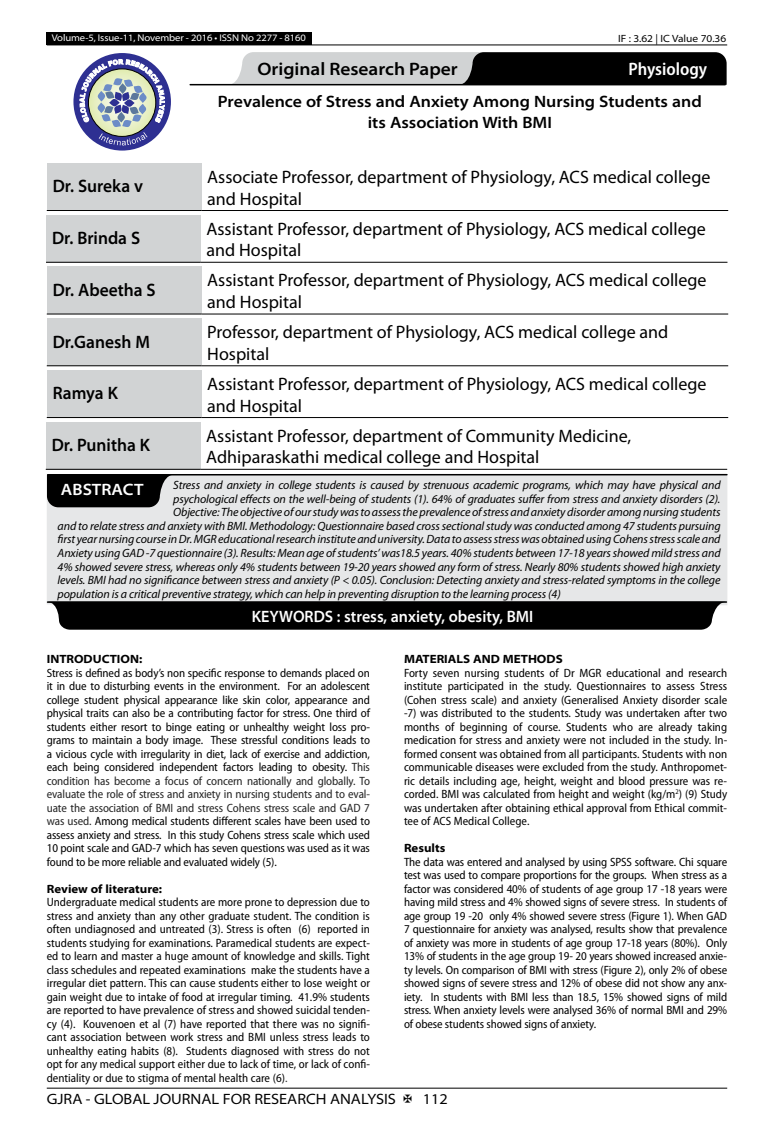
<style>
.page{position:relative;width:774px;height:1136px;background:#fff}
.page>*{position:absolute;margin:0;border:0;box-sizing:border-box;transform-origin:0 0}
.t1{font:18px/21.6px "Myriad Pro";color:#000}
.t2{font:600 semi-expanded 18px "Myriad Pro";color:#000;scale:.9 1}
.t3{font:600 semi-expanded 18px "Myriad Pro";color:#000}
.t4{font:600 semi-condensed 18px "Myriad Pro";color:#fff}
.t5{font:600 semi-expanded 16.5px/21.5px "Myriad Pro";color:#000;text-align:center}
.t6{font:600 semi-expanded 16.5px "Myriad Pro";color:#fff;scale:.9 1}
.t7{font:600 semi-expanded 16.5px "Myriad Pro";color:#fff}
.t8{font:semi-expanded 15px "Myriad Pro";color:#000}
.t9{font:semi-condensed 12px/13.5px "Myriad Pro";letter-spacing:-.01em;color:#000;text-align:justify}
.t10{font:italic 12px "Myriad Pro";letter-spacing:-.01em;color:#000}
.t11{font:700 semi-expanded 12px "Myriad Pro";color:#000}
.t12{font:semi-expanded 10.5px "Myriad Pro";color:#000}
.t13{font:semi-expanded 9.75px "Myriad Pro";letter-spacing:-.01em;color:#fff}
.s1{color:#252525}
.s2{color:#333}
</style>
<div class="page">
<hr style="left:47px;top:1087px;width:680px;height:1px;background:#000">
<div style="left:47px;top:32px;width:265px;height:13px;background:#000"></div>
<hr style="left:47px;top:45px;width:680px;height:1px;background:#000">
<svg style="left:229px;top:52px;width:498px;height:33px;background:#686969"></svg>
<div style="left:73px;top:53px;width:98px;height:97px;background:#2e3092;border-radius:50%"></div>
<svg style="left:80px;top:59px;width:85px;height:86px"></svg>
<div style="left:47px;top:163px;width:154px;height:47px;background:#d1d3d4"></div>
<hr style="left:47px;top:210px;width:154px;height:1px;background:#000">
<hr style="left:201px;top:210px;width:527px;height:1px;background:#000">
<div style="left:46px;top:215px;width:155px;height:47px;background:#d1d3d4"></div>
<hr style="left:46px;top:262px;width:155px;height:1px;background:#000">
<hr style="left:201px;top:262px;width:526px;height:1px;background:#000">
<div style="left:47px;top:267px;width:154px;height:47px;background:#d1d3d4"></div>
<hr style="left:47px;top:313px;width:154px;height:1px;background:#000">
<hr style="left:201px;top:313px;width:527px;height:1px;background:#000">
<div style="left:47px;top:318px;width:154px;height:48px;background:#d1d3d4"></div>
<hr style="left:47px;top:365px;width:154px;height:1px;background:#000">
<hr style="left:201px;top:365px;width:527px;height:1px;background:#000">
<div style="left:47px;top:370px;width:154px;height:47px;background:#d1d3d4"></div>
<hr style="left:47px;top:417px;width:154px;height:1px;background:#000">
<hr style="left:201px;top:417px;width:527px;height:1px;background:#000">
<div style="left:46px;top:422px;width:154px;height:47px;background:#d1d3d4"></div>
<hr style="left:46px;top:469px;width:154px;height:1px;background:#000">
<hr style="left:200px;top:469px;width:527px;height:1px;background:#000">
<div style="left:47px;top:475px;width:680px;height:130px;background:#e6e7e8"></div>
<hr style="left:48px;top:474px;width:679px;height:1px;background:#000">
<svg style="left:47px;top:474px;width:126px;height:33px;background:#161616"></svg>
<div style="left:47px;top:601px;width:679px;height:28px;background:#000"></div>
<hr style="left:190px;top:84px;width:535px;height:1px;background:#000">
<p class="t13" style="left:52px;top:32px;width:256px">Volume-5, Issue-11, November - 2016 • ISSN No 2277 - 8160</p>
<p class="t12" style="left:618px;top:32px;width:110px">IF : 3.62 | IC Value 70.36</p>
<h1 class="t3" style="left:257px;top:59px;width:202px">Original Research Paper</h1>
<h1 class="t4" style="left:628px;top:59px;width:80px">Physiology</h1>
<h2 class="t5" style="left:218px;top:91px;width:485px">Prevalence of Stress and Anxiety Among Nursing Students and its Association With BMI</h2>
<h1 class="t2" style="left:53px;top:176px;width:102px">Dr. Sureka v</h1>
<h1 class="t1" style="left:207px;top:166px;width:505px">Associate Professor, department of Physiology, ACS medical college and Hospital</h1>
<h1 class="t2" style="left:52px;top:228px;width:99px">Dr. Brinda S</h1>
<h1 class="t1" style="left:207px;top:218px;width:501px">Assistant Professor, department of Physiology, ACS medical college and Hospital</h1>
<h1 class="t2" style="left:53px;top:280px;width:116px">Dr. Abeetha S</h1>
<h1 class="t1" style="left:207px;top:270px;width:501px">Assistant Professor, department of Physiology, ACS medical college and Hospital</h1>
<h1 class="t2" style="left:53px;top:331px;width:109px">Dr.Ganesh M</h1>
<h1 class="t1" style="left:207px;top:321px;width:463px">Professor, department of Physiology, ACS medical college and<br>Hospital</h1>
<h1 class="t2" style="left:53px;top:383px;width:74px">Ramya K</h1>
<h1 class="t1" style="left:207px;top:373px;width:501px">Assistant Professor, department of Physiology, ACS medical college and Hospital</h1>
<h1 class="t2" style="left:52px;top:435px;width:111px">Dr. Punitha K</h1>
<h1 class="t1" style="left:206px;top:425px;width:426px">Assistant Professor, department of Community Medicine,<br>Adhiparaskathi medical college and Hospital</h1>
<p class="t10" style="left:173px;top:479px;width:549px">Stress and anxiety in college students is caused by strenuous academic programs, which may have physical and</p>
<p class="t10" style="left:173px;top:492px;width:549px">psychological effects on the well-being of students (1). 64% of graduates suffer from stress and anxiety disorders (2).</p>
<p class="t10" style="left:173px;top:506px;width:549px">Objective: The objective of our study was to assess the prevalence of stress and anxiety disorder among nursing students</p>
<p class="t10" style="left:58px;top:519px;width:664px">and to relate stress and anxiety with BMI. Methodology: Questionnaire based cross sectional study was conducted among 47 students pursuing</p>
<p class="t10" style="left:58px;top:533px;width:664px">first year nursing course in Dr. MGR educational research institute and university. Data to assess stress was obtained using Cohens stress scale and</p>
<p class="t10" style="left:58px;top:546px;width:664px">Anxiety using GAD -7 questionnaire (3). Results: Mean age of students’ was18.5 years. 40% students between 17-18 years showed mild stress and</p>
<p class="t10" style="left:58px;top:560px;width:664px">4% showed severe stress, whereas only 4% students between 19-20 years showed any form of stress. Nearly 80% students showed high anxiety</p>
<p class="t10" style="left:58px;top:573px;width:664px">levels. BMI had no significance between stress and anxiety (P &lt; 0.05). Conclusion: Detecting anxiety and stress-related symptoms in the college</p>
<p class="t10" style="left:58px;top:587px;width:505px">population is a critical preventive strategy, which can help in preventing disruption to the learning process (4)</p>
<h2 class="t7" style="left:61px;top:480px;width:84px">ABSTRACT</h2>
<h2 class="t6" style="left:252px;top:607px;width:314px">KEYWORDS : stress, anxiety, obesity, BMI</h2>
<p class="t11" style="left:47px;top:652px;width:97px">INTRODUCTION:</p>
<p class="t9" style="left:47px;top:666px;width:325px">Stress is defined as body’s non specific response to demands placed on it in due to disturbing events in the environment. For an adolescent college student physical appearance like skin color, appearance and physical traits can also be a contributing factor for stress. One third of students either resort to binge eating or unhealthy weight loss pro&shy;grams to maintain a body image. These stressful conditions leads to a vicious cycle with irregularity in diet, lack of exercise and addiction, each being considered independent factors leading to obesity. <span class="s1">This condition has become a focus of concern nationally and globally. To evaluate the role of stress and anxiety in nursing students and to eval&shy;uate the association of BMI and stress Cohens stress scale and GAD 7 was used.</span> Among medical students different scales have been used to assess anxiety and stress. In this study Cohens stress scale which used 10 point scale and GAD-7 which has seven questions was used as it was found to be more reliable and evaluated widely (5).</p>
<p class="t11" style="left:47px;top:881px;width:117px">Review of literature:</p>
<p class="t9" style="left:47px;top:895px;width:325px">Undergraduate medical students are more prone to depression due to stress and anxiety than any other graduate student. The condition is often undiagnosed and untreated (3). Stress is often (6) reported in students studying for examinations. Paramedical students are expect&shy;ed to learn and master a huge amount of knowledge and skills. Tight class schedules and repeated examinations make the students have a irregular diet pattern. This can cause students either to lose weight or gain weight due to intake of food at irregular timing. 41.9% students are reported to have prevalence of stress and showed suicidal tenden&shy;cy (4). Kouvenoen et al (7) have reported that there was no signifi&shy;cant association between work stress and BMI unless stress leads to unhealthy eating habits (8). Students diagnosed with stress do not opt for any medical support either due to lack of time, or lack of confi&shy;dentiality or due to stigma of mental health care (6)<span class="s2">.</span></p>
<p class="t11" style="left:404px;top:652px;width:160px">MATERIALS AND METHODS</p>
<p class="t9" style="left:404px;top:666px;width:325px">Forty seven nursing students of Dr MGR educational and research institute participated in the study. Questionnaires to assess Stress (Cohen stress scale) and anxiety (Generalised Anxiety disorder scale -7) was distributed to the students. Study was undertaken after two months of beginning of course. Students who are already taking medication for stress and anxiety were not included in the study. In&shy;formed consent was obtained from all participants. Students with non communicable diseases were excluded from the study. Anthropomet&shy;ric details including age, height, weight and blood pressure was re&shy;corded. BMI was calculated from height and weight (kg/m<sup>2</sup>) (9) Study was undertaken after obtaining ethical approval from Ethical commit&shy;tee of ACS Medical College.</p>
<p class="t11" style="left:404px;top:841px;width:43px">Results</p>
<p class="t9" style="left:404px;top:855px;width:325px">The data was entered and analysed by using SPSS software. Chi square test was used to compare proportions for the groups. When stress as a factor was considered 40% of students of age group 17 -18 years were having mild stress and 4% showed signs of severe stress. In students of age group 19 -20 only 4% showed severe stress (Figure 1). When GAD 7 questionnaire for anxiety was analysed, results show that prevalence of anxiety was more in students of age group 17-18 years (80%). Only 13% of students in the age group 19- 20 years showed increased anxie&shy;ty levels. On comparison of BMI with stress (Figure 2), only 2% of obese showed signs of severe stress and 12% of obese did not show any anx&shy;iety. In students with BMI less than 18.5, 15% showed signs of mild stress. When anxiety levels were analysed 36% of normal BMI and 29% of obese students showed signs of anxiety.</p>
<p class="t8" style="left:47px;top:1090px;width:351px">GJRA - GLOBAL JOURNAL FOR RESEARCH ANALYSIS</p>
<p class="t8" style="left:423px;top:1090px;width:27px">112</p>
</div>
